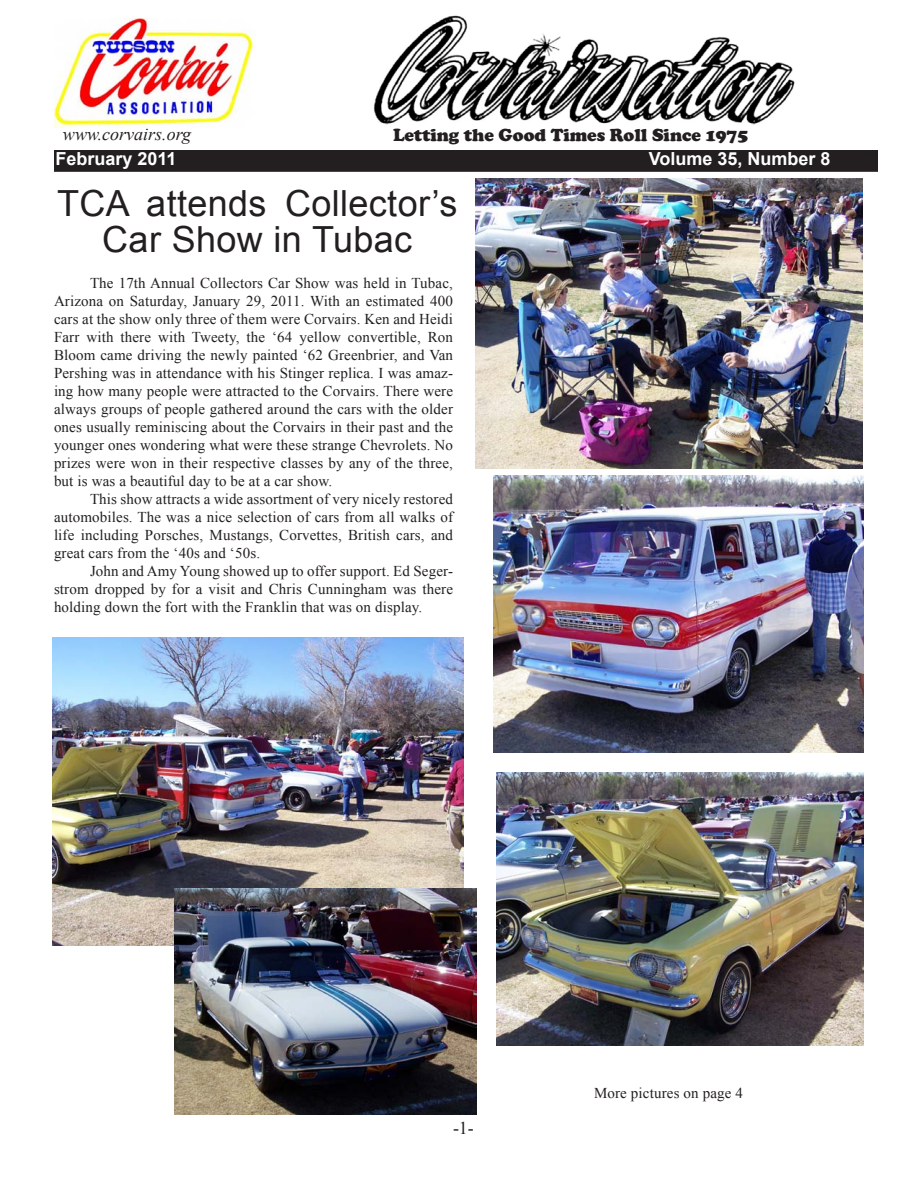
<style>
.page{position:relative;width:918px;height:1188px;background:#fff}
.page>*{position:absolute;margin:0;border:0;box-sizing:border-box;transform-origin:0 0}
.t1{font:36px/36px "Arial";letter-spacing:.01em;color:#231f20;text-align:center}
.t2{font:900 18px "Cooper";color:#231f20}
.t3{font:700 18px "Arial";color:#fff}
.t4{font:italic 18px "Times New Roman";color:#231f20}
.t5{font:18px "Times New Roman";color:#231f20}
.t6{font:15px/18px "Times New Roman";letter-spacing:.01em;color:#231f20;text-align:justify}
</style>
<div class="page">
<div style="left:55px;top:151px;width:822px;height:20px;background:#231f20"></div>
<div style="left:54px;top:150px;width:824px;height:22px;border:2px solid #231f20"></div>
<img style="left:54px;top:18px;width:200px;height:110px">
<img style="left:373px;top:15px;width:422px;height:110px">
<img style="left:52px;top:638px;width:412px;height:308px">
<img style="left:476px;top:178px;width:386px;height:291px">
<img style="left:494px;top:476px;width:370px;height:277px">
<img style="left:174px;top:888px;width:303px;height:227px">
<img style="left:496px;top:772px;width:368px;height:274px">
<p class="t4" style="left:63px;top:122px;width:130px">www.corvairs.org</p>
<p class="t2" style="left:393px;top:125px;width:357px">Letting the Good Times Roll Since 1975</p>
<p class="t3" style="left:56px;top:146px;width:123px">February 2011</p>
<p class="t3" style="left:649px;top:146px;width:183px">Volume 35, Number 8</p>
<h1 class="t1" style="left:57px;top:186px;width:402px">TCA attends Collector’s<br>Car Show in Tubac</h1>
<p class="t6" style="left:54px;top:274px;width:401px;text-indent:36px">The 17th Annual Collectors Car Show was held in Tubac, Arizona on Saturday, January 29, 2011. With an estimated 400 cars at the show only three of them were Corvairs. Ken and Heidi Farr with there with Tweety, the ‘64 yellow convertible, Ron Bloom came driving the newly painted ‘62 Greenbrier, and Van Pershing was in attendance with his Stinger replica. I was amaz&shy;ing how many people were attracted to the Corvairs. There were always groups of people gathered around the cars with the older ones usually reminiscing about the Corvairs in their past and the younger ones wondering what were these strange Chevrolets. No prizes were won in their respective classes by any of the three, but is was a beautiful day to be at a car show.</p>
<p class="t6" style="left:54px;top:490px;width:401px;text-indent:36px">This show attracts a wide assortment of very nicely restored automobiles. The was a nice selection of cars from all walks of life including Porsches, Mustangs, Corvettes, British cars, and great cars from the ‘40s and ‘50s.</p>
<p class="t6" style="left:54px;top:562px;width:401px;text-indent:36px">John and Amy Young showed up to offer support. Ed Seger&shy;strom dropped by for a visit and Chris Cunningham was there holding down the fort with the Franklin that was on display.</p>
<p class="t5" style="left:453px;top:1116px;width:22px">-1-</p>
<p class="t6" style="left:594px;top:1084px;width:151px">More pictures on page 4</p>
</div>
